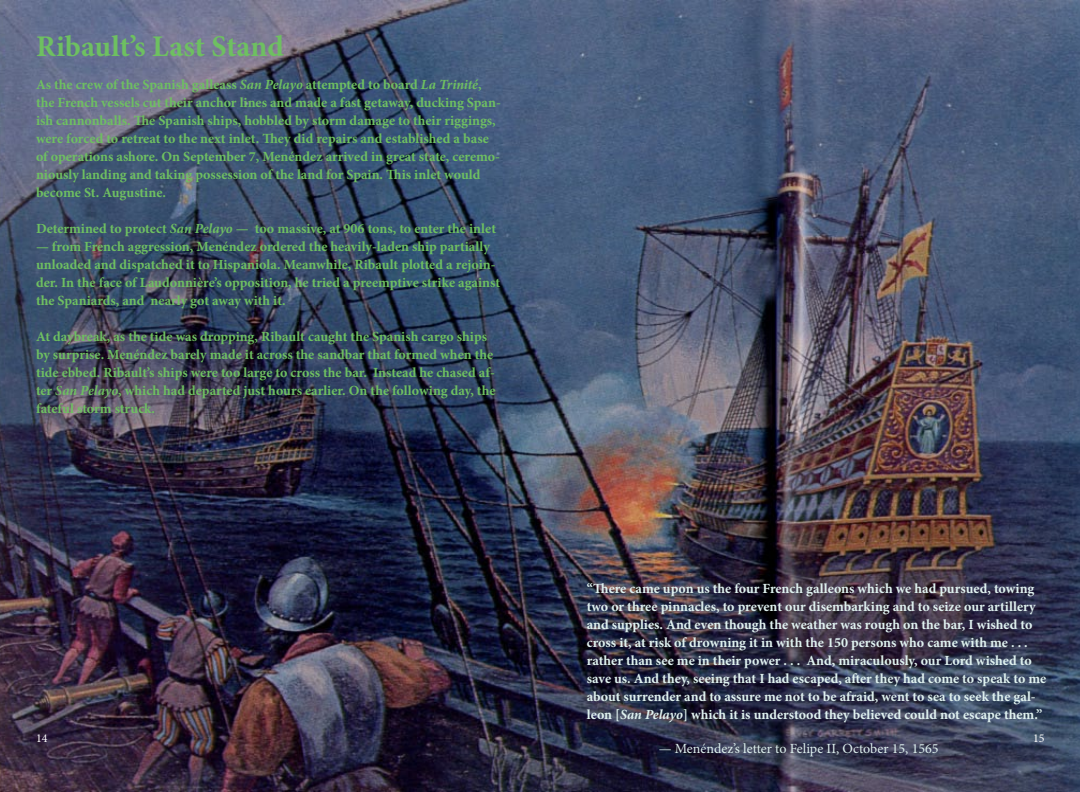
<style>
.page{position:relative;width:1080px;height:792px;background:#fff}
.page>*{position:absolute;margin:0;border:0;box-sizing:border-box;transform-origin:0 0}
.t1{font:700 30px "Minion Pro";color:#6ec061}
.t2{font:700 14px/18px "Minion Pro";color:#6ec061}
.t3{font:700 14px/18px "Minion Pro";color:#e0f2f0}
.t4{font:14px "Minion Pro";color:#e0f2f0}
.t5{font:12px "Minion Pro";color:#fff}
.s1{font-style:italic}
</style>
<div class="page">
<img style="left:0;top:1px;width:1080px;height:791px">
<h1 class="t1" style="left:36px;top:26px;width:249px">Ribault’s Last Stand</h1>
<p class="t2" style="left:36px;top:75px;width:466px">As the crew of the Spanish galleass <span class="s1">San Pelayo</span> attempted to board <span class="s1">La Trinité</span>, the French vessels cut their anchor lines and made a fast getaway, ducking Span&shy;ish cannonballs. The Spanish ships, hobbled by storm damage to their riggings, were forced to retreat to the next inlet. They did repairs and established a base of operations ashore. On September 7, Menéndez arrived in great state, ceremo&shy;niously landing and taking possession of the land for Spain. This inlet would become St. Augustine.</p>
<p class="t2" style="left:36px;top:219px;width:462px">Determined to protect <span class="s1">San Pelayo</span> — too massive, at 906 tons, to enter the inlet</p>
<p class="t2" style="left:36px;top:237px;width:466px">— from French aggression, Menéndez ordered the heavily-laden ship partially unloaded and dispatched it to Hispaniola. Meanwhile, Ribault plotted a rejoin&shy;der. In the face of Laudonnière’s opposition, he tried a preemptive strike against the Spaniards, and nearly got away with it.</p>
<p class="t2" style="left:36px;top:327px;width:461px">At daybreak, as the tide was dropping, Ribault caught the Spanish cargo ships by surprise. Menéndez barely made it across the sandbar that formed when the tide ebbed. Ribault’s ships were too large to cross the bar. Instead he chased af&shy;ter <span class="s1">San Pelayo</span>, which had departed just hours earlier. On the following day, the fateful storm struck.</p>
<p class="t3" style="left:587px;top:580px;width:461px">“There came upon us the four French galleons which we had pursued, towing two or three pinnacles, to prevent our disembarking and to seize our artillery and supplies. And even though the weather was rough on the bar, I wished to cross it, at risk of drowning it in with the 150 persons who came with me . . . rather than see me in their power . . . And, miraculously, our Lord wished to save us. And they, seeing that I had escaped, after they had come to speak to me about surrender and to assure me not to be afraid, went to sea to seek the gal&shy;leon [<span class="s1">San Pelayo</span>] which it is understood they believed could not escape them.”</p>
<p class="t4" style="left:659px;top:739px;width:281px">— Menéndez’s letter to Felipe II, October 15, 1565</p>
<p class="t5" style="left:36px;top:730px;width:13px">14</p>
<p class="t5" style="left:1033px;top:730px;width:13px">15</p>
</div>
